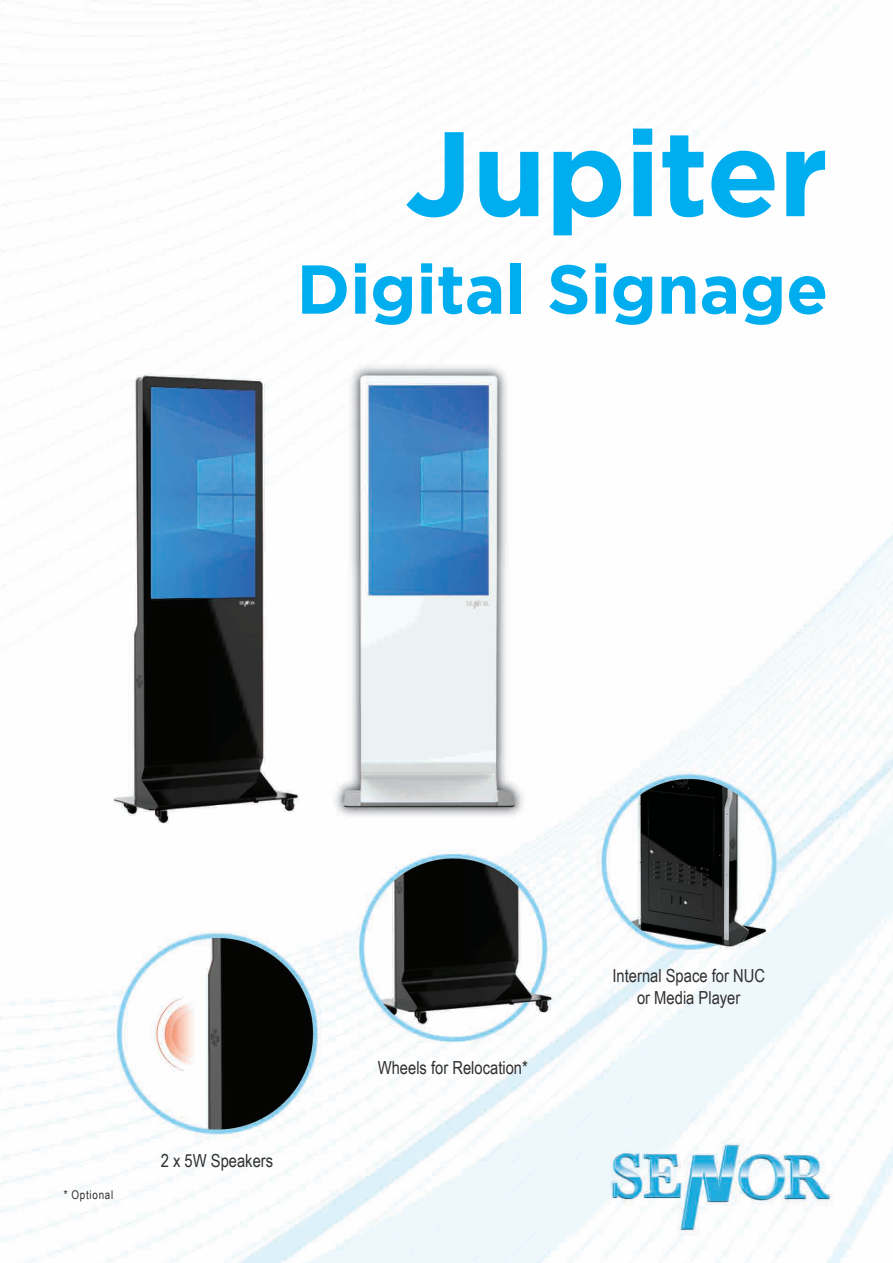
<style>
.page{position:relative;width:893px;height:1263px;background:#fff}
.page>*{position:absolute;margin:0;border:0;box-sizing:border-box;transform-origin:0 0}
.t1{font:700 120px "Gotham";letter-spacing:-.015em;color:#00aeef}
.t2{font:700 69px "Gotham";letter-spacing:-.005em;color:#00aeef}
.t3{font:18px/21.6px "Arial Narrow";color:#312f30;text-align:center}
.t4{font:12px "Arial Narrow";letter-spacing:.06em;color:#2e2b2c}
</style>
<div class="page">
<img style="left:0;top:0;width:893px;height:1263px">
<h1 class="t1" style="left:405px;top:94px;width:425px">Jupiter</h1>
<h2 class="t2" style="left:296px;top:243px;width:533px">Digital Signage</h2>
<p class="t4" style="left:64px;top:1186px;width:51px">* Optional</p>
<p class="t3" style="left:161px;top:1149px;width:114px">2 x 5W Speakers</p>
<p class="t3" style="left:378px;top:1057px;width:152px">Wheels for Relocation*</p>
<p class="t3" style="left:612px;top:964px;width:154px">Internal Space for NUC or Media Player</p>
</div>
